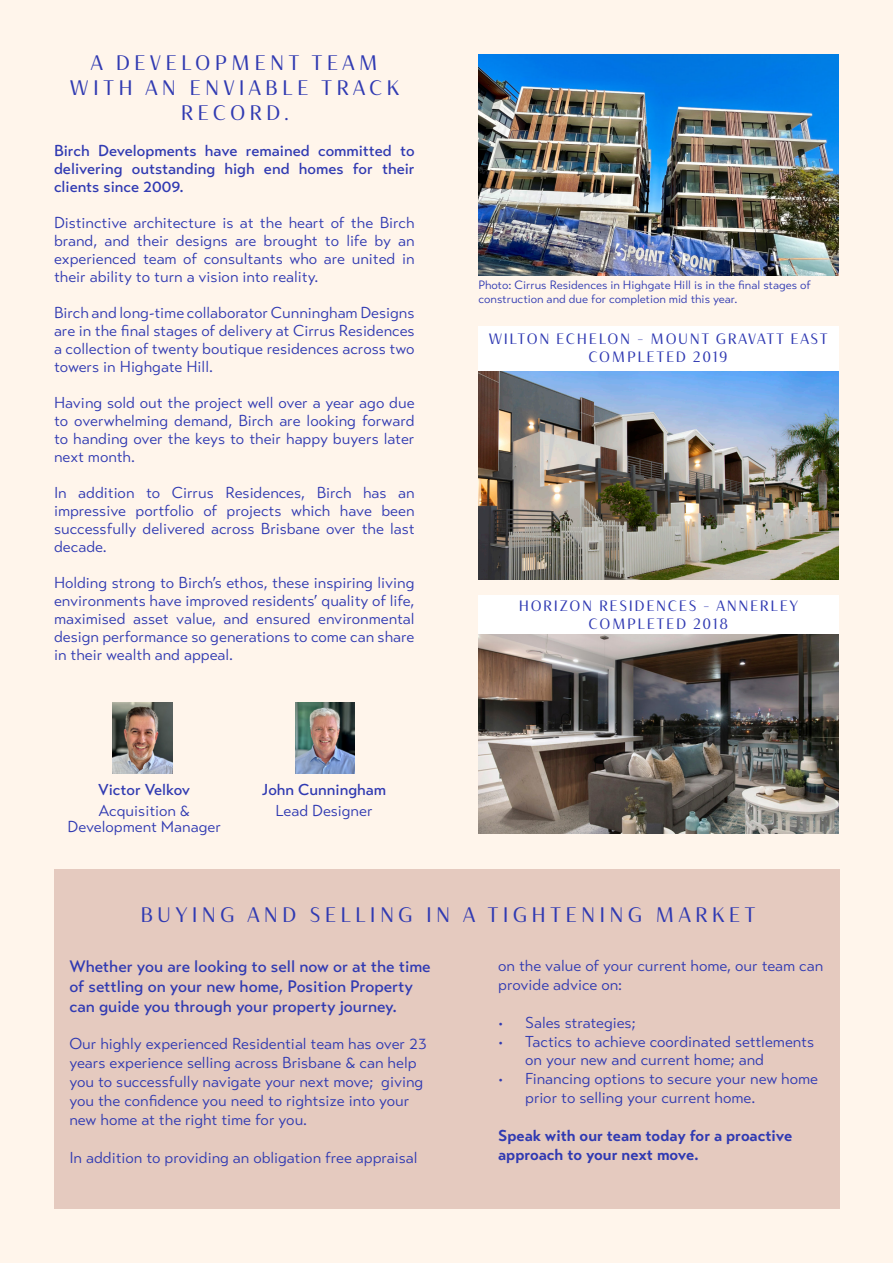
<style>
.page{position:relative;width:893px;height:1263px;background:#fff5eb}
.page>*{position:absolute;margin:0;border:0;box-sizing:border-box;transform-origin:0 0}
.t1{font:21px/25.2px "Haboro Contrast Nor Reg";letter-spacing:.2em;color:#303ab2;text-align:center}
.t2{font:500 16.5px/19.8px "Transat Text";color:#303ab2}
.t3{font:15.75px/18px "Transat Text Standard";color:#303ab2;text-align:justify}
.t4{font:500 15.75px/18px "Transat Text";color:#303ab2;text-align:justify}
.t5{font:700 15.75px/18.9px "Transat Text";color:#303ab2}
.t6{font:15px/18px "Haboro Contrast Nor Reg";letter-spacing:.11em;color:#303ab2;text-align:center}
.t7{font:12px/14.4px "Transat Text Standard";color:#303ab2}
.s1{font-family:"Transat Text Standard";font-weight:400}
</style>
<div class="page">
<img style="left:478px;top:54px;width:361px;height:222px">
<img style="left:478px;top:371px;width:361px;height:208px">
<div style="left:478px;top:326px;width:361px;height:45px;background:#fff"></div>
<img style="left:478px;top:634px;width:361px;height:199px">
<div style="left:478px;top:595px;width:361px;height:39px;background:#fff"></div>
<img style="left:113px;top:702px;width:59px;height:71px">
<img style="left:295px;top:702px;width:60px;height:71px">
<div style="left:55px;top:870px;width:785px;height:339px;background:#e5cabf"></div>
<p class="t1" style="left:70px;top:50px;width:331px">A DEVELOPMENT TEAM<br>WITH AN ENVIABLE TRACK<br>RECORD.</p>
<p class="t4" style="left:54px;top:142px;width:362px">Birch Developments have remained committed to delivering outstanding high end homes for their clients since 2009.</p>
<p class="t3" style="left:54px;top:214px;width:362px">Distinctive architecture is at the heart of the Birch brand, and their designs are brought to life by an experienced team of consultants who are united in their ability to turn a vision into reality.</p>
<p class="t3" style="left:54px;top:304px;width:362px">Birch and long-time collaborator Cunningham Designs are in the final stages of delivery at Cirrus Residences a collection of twenty boutique residences across two towers in Highgate Hill.</p>
<p class="t3" style="left:54px;top:394px;width:362px">Having sold out the project well over a year ago due to overwhelming demand, Birch are looking forward to handing over the keys to their happy buyers later next month.</p>
<p class="t3" style="left:54px;top:484px;width:362px">In addition to Cirrus Residences, Birch has an impressive portfolio of projects which have been successfully delivered across Brisbane over the last decade.</p>
<p class="t3" style="left:54px;top:574px;width:362px">Holding strong to Birch’s ethos, these inspiring living environments have improved residents’ quality of life, maximised asset value, and ensured environmental design performance so generations to come can share in their wealth and appeal.</p>
<p class="t4" style="left:98px;top:779px;width:93px;line-height:21px">Victor Velkov<br><span class="s1">Acquisition &amp;</span></p>
<p class="t3" style="left:68px;top:818px;width:155px">Development Manager</p>
<p class="t4" style="left:262px;top:780px;width:126px">John Cunningham</p>
<p class="t3" style="left:275px;top:801px;width:99px">Lead Designer</p>
<p class="t7" style="left:478px;top:278px;width:334px">Photo: Cirrus Residences in Highgate Hill is in the final stages of construction and due for completion mid this year.</p>
<p class="t6" style="left:489px;top:330px;width:341px">WILTON ECHELON - MOUNT GRAVATT EAST<br>COMPLETED 2019</p>
<p class="t6" style="left:519px;top:596px;width:281px">HORIZON RESIDENCES - ANNERLEY<br>COMPLETED 2018</p>
<p class="t1" style="left:140px;top:902px;width:617px">BUYING AND SELLING IN A TIGHTENING MARKET</p>
<p class="t2" style="left:69px;top:956px;width:363px">Whether you are looking to sell now or at the time of settling on your new home, Position Property can guide you through your property journey.</p>
<p class="t3" style="left:69px;top:1035px;width:359px;line-height:18.9px;text-align:left">Our highly experienced Residential team has over 23 years experience selling across Brisbane &amp; can help you to successfully navigate your next move; giving you the confidence you need to rightsize into your new home at the right time for you.</p>
<p class="t3" style="left:69px;top:1148px;width:350px">In addition to providing an obligation free appraisal</p>
<p class="t3" style="left:498px;top:956px;width:327px;line-height:18.9px">on the value of your current home, our team can provide advice on:</p>
<p class="t3" style="left:498px;top:1013px;width:139px">• Sales strategies;</p>
<p class="t3" style="left:525px;top:1032px;width:291px;line-height:18.9px;text-indent:-27px">• Tactics to achieve coordinated settlements on your new and current home; and</p>
<p class="t3" style="left:525px;top:1069px;width:295px;line-height:18.9px;text-indent:-27px">• Financing options to secure your new home prior to selling your current home.</p>
<p class="t5" style="left:498px;top:1126px;width:296px">Speak with our team today for a proactive approach to your next move.</p>
</div>
